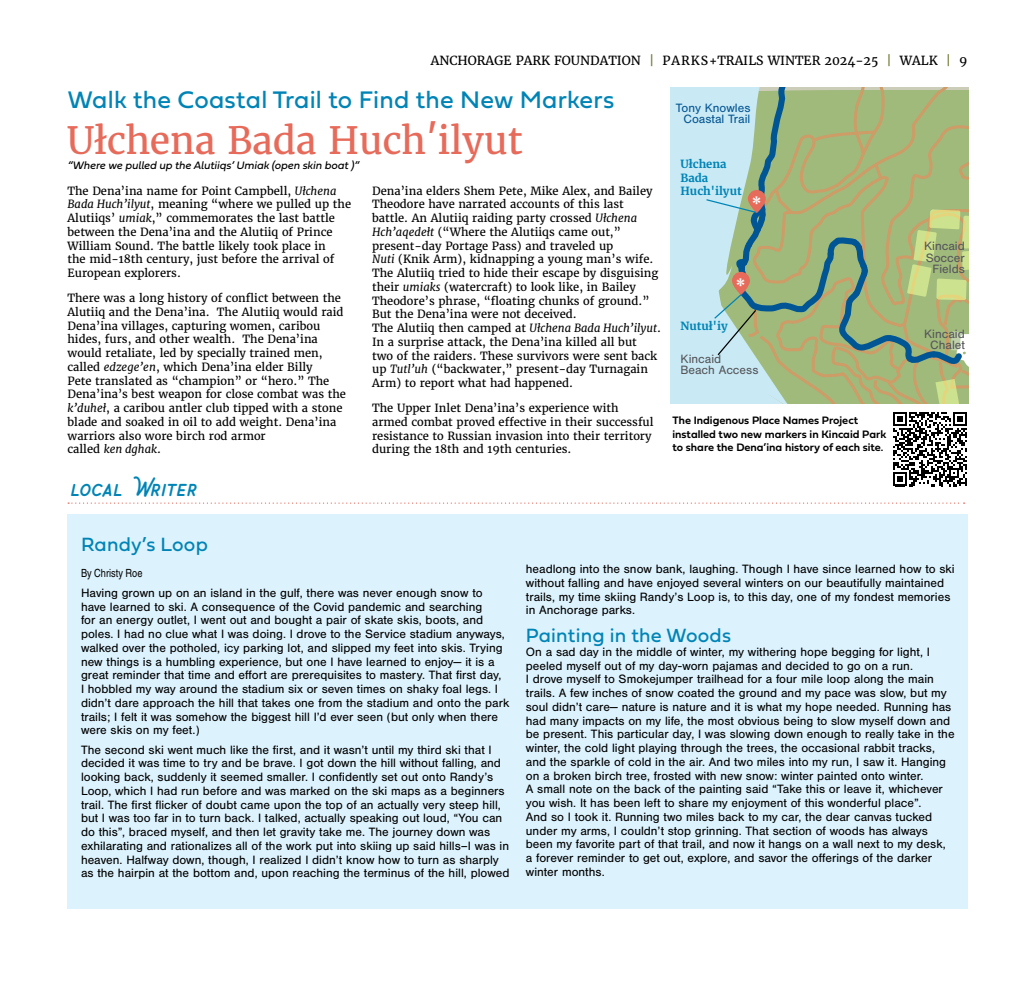
<style>
.page{position:relative;width:1035px;height:990px;background:#fff}
.page>*{position:absolute;margin:0;border:0;box-sizing:border-box;transform-origin:0 0}
.t1{font:37.5px "Merriweather";letter-spacing:-.01em;color:#e66b5b}
.t2{font:25px "Fieldwork Geo Regular";letter-spacing:.01em;color:#0084b6}
.t3{font:25px "Chippewa Falls";letter-spacing:.01em;color:#0084b6}
.t4{font:20px "Fieldwork Geo Regular";letter-spacing:.01em;color:#0084b6}
.t5{font:800 13.75px "Merriweather";color:#fff}
.t6{font:12.5px/13.8px "Nimbus San";color:#000}
.t7{font:12.5px "Merriweather";color:#000}
.t8{font:12.5px/11.2px "Nimbus San";color:#55565a;text-align:center}
.t9{font:12.5px/11.2px "Nimbus San";color:#065693;text-align:right}
.t10{font:12.5px "Merriweather";color:#737a35}
.t11{font:11.25px/13.8px "Merriweather";color:#000}
.t12{font:11.25px/13.8px "Fieldwork Geo Demibold";color:#000}
.t13{font:italic 11.25px "Fieldwork";color:#000}
.t14{font:700 11.25px/13.8px "Merriweather";color:#0084b6}
.t15{font:11.25px "Nimbus San Con L";color:#000}
.s1{color:#737a35}
.s2{color:#000}
.s3{font-style:italic}
</style>
<div class="page">
<div style="left:68px;top:514px;width:900px;height:394px;background:#dcf2fd"></div>
<svg style="left:672px;top:88px;width:297px;height:316px;background:#a9c09a"></svg>
<svg style="left:748px;top:190px;width:18px;height:23px"></svg>
<svg style="left:732px;top:272px;width:18px;height:23px"></svg>
<svg style="left:893px;top:412px;width:74px;height:74px"></svg>
<svg style="left:68px;top:503px;width:897px;height:1px"></svg>
<p class="t7" style="left:431px;top:53px;width:492px">ANCHORAGE PARK FOUNDATION <span class="s1">|</span> PARKS+TRAILS WINTER 2024-25 <span class="s1">|</span> Walk</p>
<p class="t10" style="left:946px;top:53px;width:23px">| <span class="s2">9</span></p>
<h2 class="t2" style="left:68px;top:80px;width:548px">Walk the Coastal Trail to Find the New Markers</h2>
<h1 class="t1" style="left:67px;top:117px;width:458px">Ułchena Bada Huch′ilyut</h1>
<p class="t13" style="left:68px;top:157px;width:293px">“Where we pulled up the Alutiiqs’ Umiak (open skin boat )”</p>
<p class="t11" style="left:67px;top:184px;width:285px">The Dena’ina name for Point Campbell, <span class="s3">Ułchena Bada Huch’ilyut</span>, meaning “where we pulled up the Alutiiqs’ <span class="s3">umiak</span>,” commemorates the last battle between the Dena’ina and the Alutiiq of Prince William Sound. The battle likely took place in<br>the mid-18th century, just before the arrival of European explorers.</p>
<p class="t11" style="left:67px;top:291px;width:280px">There was a long history of conflict between the Alutiiq and the Dena’ina. The Alutiiq would raid Dena’ina villages, capturing women, caribou hides, furs, and other wealth. The Dena’ina would retaliate, led by specially trained men, called <span class="s3">edzege’en</span>, which Dena’ina elder Billy<br>Pete translated as “champion” or “hero.” The Dena’ina’s best weapon for close combat was the <span class="s3">k’duheł</span>, a caribou antler club tipped with a stone blade and soaked in oil to add weight. Dena’ina warriors also wore birch rod armor<br>called <span class="s3">ken dghak</span>.</p>
<h2 class="t3" style="left:70px;top:469px;width:128px">local Writer</h2>
<p class="t11" style="left:372px;top:184px;width:290px">Dena’ina elders Shem Pete, Mike Alex, and Bailey Theodore have narrated accounts of this last battle. An Alutiiq raiding party crossed <span class="s3">Ułchena Hch’aqedełt</span> (“Where the Alutiiqs came out,” present-day Portage Pass) and traveled up<br><span class="s3">Nuti</span> (Knik Arm), kidnapping a young man’s wife.<br>The Alutiiq tried to hide their escape by disguising their <span class="s3">umiaks</span> (watercraft) to look like, in Bailey Theodore’s phrase, “floating chunks of ground.” But the Dena’ina were not deceived.<br>The Alutiiq then camped at <span class="s3">Ułchena Bada Huch’ilyut</span>.<br>In a surprise attack, the Dena’ina killed all but<br>two of the raiders. These survivors were sent back up <span class="s3">Tutl’uh</span> (“backwater,” present-day Turnagain Arm) to report what had happened.</p>
<p class="t11" style="left:372px;top:401px;width:283px">The Upper Inlet Dena’ina’s experience with armed combat proved effective in their successful resistance to Russian invasion into their territory during the 18th and 19th centuries.</p>
<p class="t9" style="left:676px;top:102px;width:76px">Tony Knowles<br>Coastal Trail</p>
<p class="t14" style="left:680px;top:157px;width:63px">Ułchena<br>Bada<br>Huch'ilyut</p>
<p class="t5" style="left:752px;top:194px;width:11px">*</p>
<p class="t5" style="left:736px;top:276px;width:11px">*</p>
<p class="t14" style="left:680px;top:319px;width:49px">Nutuł'iy</p>
<p class="t8" style="left:680px;top:354px;width:79px;text-align:left">Kincaid<br>Beach Access</p>
<p class="t12" style="left:672px;top:413px;width:215px">The Indigenous Place Names Project installed two new markers in Kincaid Park to share the Dena’ina history of each site.</p>
<p class="t8" style="left:924px;top:241px;width:42px;text-align:right">Kincaid<br>Soccer<br>Fields</p>
<p class="t8" style="left:924px;top:328px;width:42px">Kincaid<br>Chalet</p>
<h3 class="t4" style="left:81px;top:529px;width:128px">Randy’s Loop</h3>
<p class="t15" style="left:81px;top:565px;width:63px">By Christy Roe</p>
<p class="t6" style="left:81px;top:586px;width:430px">Having grown up on an island in the gulf, there was never enough snow to have learned to ski. A consequence of the Covid pandemic and searching<br>for an energy outlet, I went out and bought a pair of skate skis, boots, and poles. I had no clue what I was doing. I drove to the Service stadium anyways, walked over the potholed, icy parking lot, and slipped my feet into skis. Trying new things is a humbling experience, but one I have learned to enjoy— it is a great reminder that time and effort are prerequisites to mastery. That first day,<br>I hobbled my way around the stadium six or seven times on shaky foal legs. I didn’t dare approach the hill that takes one from the stadium and onto the park trails; I felt it was somehow the biggest hill I’d ever seen (but only when there were skis on my feet.)</p>
<p class="t6" style="left:81px;top:743px;width:430px">The second ski went much like the first, and it wasn’t until my third ski that I decided it was time to try and be brave. I got down the hill without falling, and looking back, suddenly it seemed smaller. I confidently set out onto Randy’s Loop, which I had run before and was marked on the ski maps as a beginners trail. The first flicker of doubt came upon the top of an actually very steep hill, but I was too far in to turn back. I talked, actually speaking out loud, “You can do this”, braced myself, and then let gravity take me. The journey down was exhilarating and rationalizes all of the work put into skiing up said hills–I was in heaven. Halfway down, though, I realized I didn’t know how to turn as sharply as the hairpin at the bottom and, upon reaching the terminus of the hill, plowed</p>
<p class="t6" style="left:526px;top:562px;width:430px">headlong into the snow bank, laughing. Though I have since learned how to ski without falling and have enjoyed several winters on our beautifully maintained trails, my time skiing Randy’s Loop is, to this day, one of my fondest memories in Anchorage parks.</p>
<h3 class="t4" style="left:526px;top:620px;width:207px">Painting in the Woods</h3>
<p class="t6" style="left:526px;top:645px;width:430px">On a sad day in the middle of winter, my withering hope begging for light, I peeled myself out of my day-worn pajamas and decided to go on a run.<br>I drove myself to Smokejumper trailhead for a four mile loop along the main trails. A few inches of snow coated the ground and my pace was slow, but my soul didn’t care— nature is nature and it is what my hope needed. Running has had many impacts on my life, the most obvious being to slow myself down and be present. This particular day, I was slowing down enough to really take in the winter, the cold light playing through the trees, the occasional rabbit tracks, and the sparkle of cold in the air. And two miles into my run, I saw it. Hanging on a broken birch tree, frosted with new snow: winter painted onto winter.<br>A small note on the back of the painting said “Take this or leave it, whichever you wish. It has been left to share my enjoyment of this wonderful place”.<br>And so I took it. Running two miles back to my car, the dear canvas tucked under my arms, I couldn’t stop grinning. That section of woods has always been my favorite part of that trail, and now it hangs on a wall next to my desk, a forever reminder to get out, explore, and savor the offerings of the darker winter months.</p>
</div>
